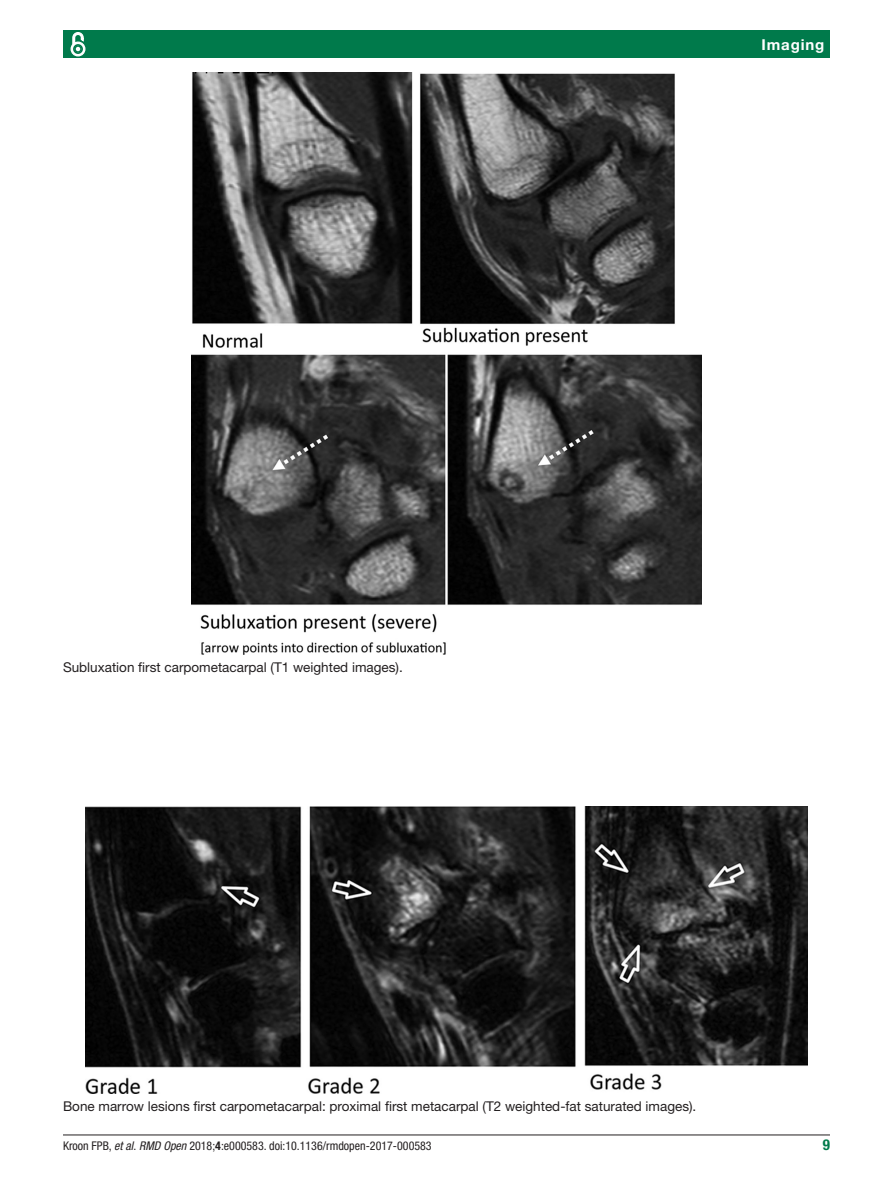
<style>
.page{position:relative;width:893px;height:1191px;background:#fff}
.page>*{position:absolute;margin:0;border:0;box-sizing:border-box;transform-origin:0 0}
.t1{font:700 15px "Helvetica Neue LT Std";letter-spacing:.055em;color:#fff}
.t2{font:700 condensed 15px "Helvetica Neue LT Std";color:#007a4b}
.t3{font:13.5px "Helvetica Neue LT Std";color:#231f20}
.t4{font:condensed 12px "Helvetica Neue LT Std";color:#231f20}
.s1{font-style:italic}
.s2{font-weight:700}
</style>
<div class="page">
<hr style="left:63px;top:1134px;width:767px;height:1px;background:#231f20">
<div style="left:63px;top:31px;width:767px;height:27px;background:#007a4b"></div>
<svg style="left:70px;top:32px;width:16px;height:25px"></svg>
<div style="left:74px;top:45px;width:8px;height:8px;border:1px solid #007a4b;border-radius:50%"></div>
<img style="left:191px;top:73px;width:511px;height:581px">
<img style="left:85px;top:807px;width:723px;height:286px">
<p class="t1" style="left:761px;top:35px;width:64px">Imaging</p>
<p class="t3" style="left:63px;top:659px;width:341px">Subluxation first carpometacarpal (T1 weighted images).</p>
<p class="t3" style="left:63px;top:1098px;width:635px">Bone marrow lesions first carpometacarpal: proximal first metacarpal (T2 weighted-fat saturated images).</p>
<p class="t4" style="left:63px;top:1138px;width:370px">Kroon FPB, <span class="s1">et al</span>. <span class="s1">RMD Open</span> 2018;<span class="s2">4</span>:e000583. doi:10.1136/rmdopen-2017-000583</p>
<p class="t2" style="left:823px;top:1135px;width:9px">9</p>
</div>
